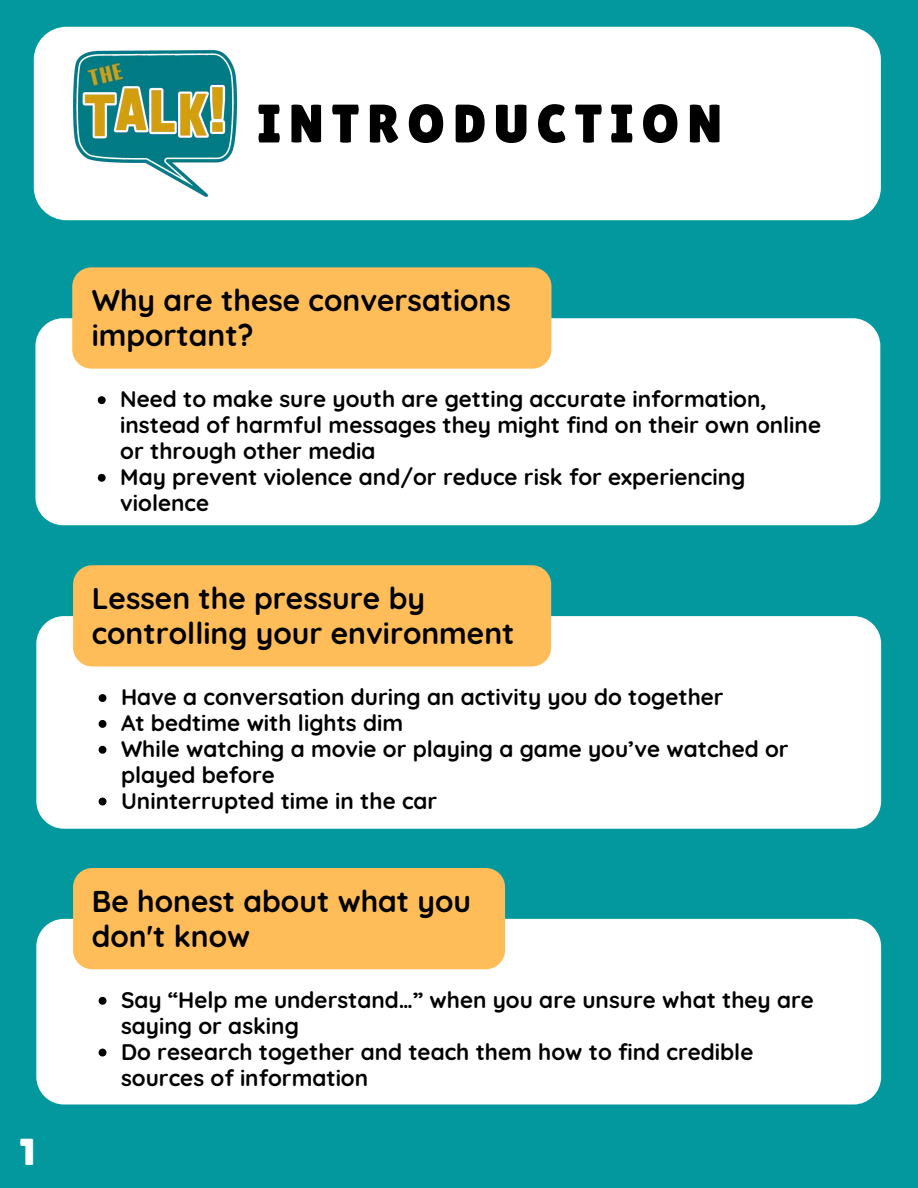
<style>
.page{position:relative;width:918px;height:1188px;background:#03989e}
.page>*{position:absolute;margin:0;border:0;box-sizing:border-box;transform-origin:0 0}
.t1{font:54.15px "Lilita One";letter-spacing:.15em;color:#000}
.t2{font:37.5px "Lilita One";color:#fff}
.t3{font:700 30px/34.8px "Quicksand";color:#000}
.t4{font:700 22.5px/25.8px "Quicksand";color:#000}
</style>
<div class="page">
<div style="left:34px;top:27px;width:847px;height:193px;background:#fff;border-radius:33px"></div>
<img style="left:73px;top:51px;width:163px;height:146px">
<div style="left:35px;top:318px;width:845px;height:207px;background:#fff;border-radius:28px"></div>
<div style="left:72px;top:267px;width:479px;height:102px;background:#ffbd59;border-radius:19px"></div>
<div style="left:36px;top:616px;width:845px;height:213px;background:#fff;border-radius:28px"></div>
<div style="left:73px;top:565px;width:478px;height:101px;background:#ffbd59;border-radius:19px"></div>
<div style="left:36px;top:919px;width:845px;height:185px;background:#fff;border-radius:28px"></div>
<div style="left:73px;top:868px;width:432px;height:101px;background:#ffbd59;border-radius:19px"></div>
<svg style="left:98px;top:396px;width:8px;height:8px"></svg>
<svg style="left:98px;top:474px;width:8px;height:8px"></svg>
<svg style="left:99px;top:694px;width:7px;height:8px"></svg>
<svg style="left:99px;top:720px;width:7px;height:8px"></svg>
<svg style="left:99px;top:746px;width:7px;height:8px"></svg>
<svg style="left:99px;top:798px;width:7px;height:7px"></svg>
<svg style="left:99px;top:997px;width:7px;height:8px"></svg>
<svg style="left:99px;top:1049px;width:7px;height:7px"></svg>
<p class="t2" style="left:20px;top:1131px;width:17px">1</p>
<p class="t1" style="left:257px;top:92px;width:466px">INTRODUCTION</p>
<p class="t3" style="left:92px;top:283px;width:421px">Why are these conversations important?</p>
<p class="t4" style="left:120px;top:386px;width:702px">Need to make sure youth are getting accurate information, instead of harmful messages they might find on their own online or through other media</p>
<p class="t4" style="left:120px;top:464px;width:627px">May prevent violence and/or reduce risk for experiencing violence</p>
<p class="t3" style="left:92px;top:581px;width:424px">Lessen the pressure by controlling your environment</p>
<p class="t4" style="left:121px;top:684px;width:604px">Have a conversation during an activity you do together</p>
<p class="t4" style="left:121px;top:710px;width:284px">At bedtime with lights dim</p>
<p class="t4" style="left:121px;top:736px;width:669px">While watching a movie or playing a game you’ve watched or played before</p>
<p class="t4" style="left:121px;top:788px;width:318px">Uninterrupted time in the car</p>
<p class="t3" style="left:92px;top:883px;width:381px">Be honest about what you don't know</p>
<p class="t4" style="left:121px;top:987px;width:694px">Say “Help me understand…” when you are unsure what they are saying or asking</p>
<p class="t4" style="left:121px;top:1039px;width:634px">Do research together and teach them how to find credible sources of information</p>
</div>
